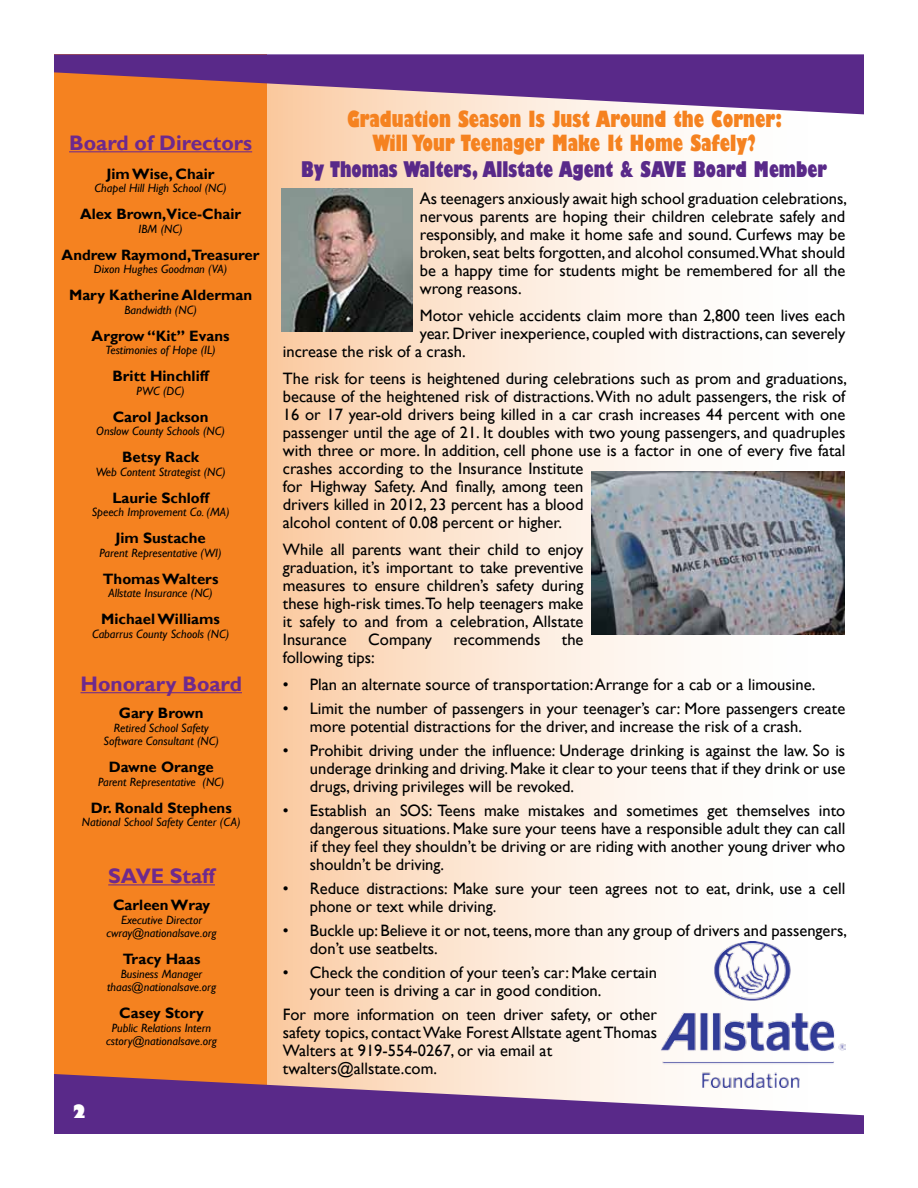
<style>
.page{position:relative;width:918px;height:1188px;background:#fff}
.page>*{position:absolute;margin:0;border:0;box-sizing:border-box;transform-origin:0 0}
.t1{font:800 condensed 21.75px/24.6px "Gill Sans";color:#f58220;text-align:center}
.t2{font:800 condensed 21px "Gill Sans";color:#592989}
.t3{font:700 21px "Gill Sans";color:#6e298d}
.t4{font:800 18px "Gill Sans";color:#fff}
.t5{font:16.5px/18px "Gill Sans";color:#000}
.t6{font:700 15px "Gill Sans";color:#000}
.t7{font:italic 12px/13.5px "Gill Sans";color:#000;text-align:center}
</style>
<div class="page">
<div style="left:266px;top:70px;width:598px;height:1064px;background:linear-gradient(to right,#fbd0ac,#fff)"></div>
<div style="left:54px;top:54px;width:212px;height:1080px;background:#f58220"></div>
<hr style="left:81px;top:692px;width:161px;height:1px;background:#6e298d">
<hr style="left:108px;top:884px;width:107px;height:1px;background:#6e298d">
<hr style="left:69px;top:151px;width:183px;height:1px;background:#6e298d">
<svg style="left:54px;top:1074px;width:810px;height:60px;fill:#592989"></svg>
<svg style="left:54px;top:54px;width:810px;height:60px;fill:#592989"></svg>
<img style="left:281px;top:189px;width:131px;height:143px">
<img style="left:591px;top:471px;width:254px;height:163px">
<img style="left:660px;top:942px;width:185px;height:145px">
<p class="t3" style="left:69px;top:131px;width:185px">Board of Directors</p>
<p class="t6" style="left:107px;top:165px;width:110px">Jim Wise, Chair</p>
<p class="t7" style="left:95px;top:182px;width:134px">Chapel Hill High School (NC)</p>
<p class="t6" style="left:80px;top:205px;width:163px">Alex Brown,Vice-Chair</p>
<p class="t7" style="left:139px;top:222px;width:45px">IBM (NC)</p>
<p class="t6" style="left:62px;top:246px;width:200px">Andrew Raymond,Treasurer</p>
<p class="t7" style="left:94px;top:263px;width:135px">Dixon Hughes Goodman (VA)</p>
<p class="t6" style="left:69px;top:286px;width:185px">Mary Katherine Alderman</p>
<p class="t7" style="left:124px;top:303px;width:74px">Bandwidth (NC)</p>
<p class="t6" style="left:92px;top:327px;width:139px">Argrow “Kit” Evans</p>
<p class="t7" style="left:106px;top:344px;width:112px">Testimonies of Hope (IL)</p>
<p class="t6" style="left:112px;top:367px;width:98px">Britt Hinchliff</p>
<p class="t7" style="left:137px;top:384px;width:49px">PWC (DC)</p>
<p class="t6" style="left:113px;top:408px;width:97px">Carol Jackson</p>
<p class="t7" style="left:96px;top:425px;width:130px">Onslow County Schools (NC)</p>
<p class="t6" style="left:122px;top:448px;width:78px">Betsy Rack</p>
<p class="t7" style="left:96px;top:465px;width:131px">Web Content Strategist (NC)</p>
<p class="t6" style="left:112px;top:489px;width:98px">Laurie Schloff</p>
<p class="t7" style="left:92px;top:506px;width:139px">Speech Improvement Co. (MA)</p>
<p class="t6" style="left:115px;top:529px;width:92px">Jim Sustache</p>
<p class="t7" style="left:100px;top:546px;width:124px">Parent Representative (WI)</p>
<p class="t6" style="left:103px;top:570px;width:117px">Thomas Walters</p>
<p class="t7" style="left:109px;top:587px;width:106px">Allstate Insurance (NC)</p>
<p class="t6" style="left:101px;top:610px;width:120px">Michael Williams</p>
<p class="t7" style="left:92px;top:627px;width:139px">Cabarrus County Schools (NC)</p>
<p class="t3" style="left:81px;top:671px;width:163px">Honorary Board</p>
<p class="t6" style="left:119px;top:704px;width:86px">Gary Brown</p>
<p class="t7" style="left:104px;top:721px;width:117px">Retired School Safety<br>Software Consultant (NC)</p>
<p class="t6" style="left:109px;top:758px;width:107px">Dawne Orange</p>
<p class="t7" style="left:98px;top:775px;width:128px">Parent Representative (NC)</p>
<p class="t6" style="left:91px;top:799px;width:143px">Dr. Ronald Stephens</p>
<p class="t7" style="left:82px;top:816px;width:160px">National School Safety Center (CA)</p>
<p class="t3" style="left:108px;top:864px;width:108px">SAVE Staff</p>
<p class="t6" style="left:113px;top:896px;width:99px">Carleen Wray</p>
<p class="t7" style="left:107px;top:913px;width:112px">Executive Director cwray@nationalsave.org</p>
<p class="t6" style="left:123px;top:950px;width:79px">Tracy Haas</p>
<p class="t7" style="left:107px;top:967px;width:111px">Business Manager thaas@nationalsave.org</p>
<p class="t6" style="left:119px;top:1004px;width:86px">Casey Story</p>
<p class="t7" style="left:106px;top:1021px;width:112px">Public Relations Intern cstory@nationalsave.org</p>
<p class="t4" style="left:72px;top:1100px;width:17px">2</p>
<h1 class="t1" style="left:347px;top:108px;width:436px">Graduation Season Is Just Around the Corner:<br>Will Your Teenager Make It Home Safely?</h1>
<p class="t2" style="left:301px;top:156px;width:527px">By Thomas Walters, Allstate Agent &amp; SAVE Board Member</p>
<p class="t5" style="left:420px;top:189px;width:429px;text-align:justify">As teenagers anxiously await high school graduation celebrations, nervous parents are hoping their children celebrate safely and responsibly, and make it home safe and sound. Curfews may be broken, seat belts forgotten, and alcohol consumed.What should be a happy time for students might be remembered for all the wrong reasons.</p>
<p class="t5" style="left:420px;top:306px;width:427px">Motor vehicle accidents claim more than 2,800 teen lives each</p>
<p class="t5" style="left:420px;top:324px;width:427px">year. Driver inexperience, coupled with distractions, can severely</p>
<p class="t5" style="left:283px;top:342px;width:184px">increase the risk of a crash.</p>
<p class="t5" style="left:283px;top:369px;width:566px">The risk for teens is heightened during celebrations such as prom and graduations, because of the heightened risk of distractions. With no adult passengers, the risk of 16 or 17 year-old drivers being killed in a car crash increases 44 percent with one passenger until the age of 21. It doubles with two young passengers, and quadruples with three or more. In addition, cell phone use is a factor in one of every five fatal crashes according to the Insurance Institute<br>for Highway Safety. And finally, among teen<br>drivers killed in 2012, 23 percent has a blood<br>alcohol content of 0.08 percent or higher.</p>
<p class="t5" style="left:283px;top:540px;width:302px;text-align:justify">While all parents want their child to enjoy graduation, it’s important to take preventive measures to ensure children’s safety during these high-risk times.To help teenagers make it safely to and from a celebration, Allstate Insurance</p>
<p class="t5" style="left:368px;top:630px;width:65px">Company</p>
<p class="t5" style="left:454px;top:630px;width:88px">recommends</p>
<p class="t5" style="left:562px;top:630px;width:23px">the</p>
<p class="t5" style="left:283px;top:648px;width:93px">following tips:</p>
<p class="t5" style="left:283px;top:675px;width:534px">• Plan an alternate source of transportation: Arrange for a cab or a limousine.</p>
<p class="t5" style="left:310px;top:699px;width:537px;text-indent:-27px">• Limit the number of passengers in your teenager’s car: More passengers create more potential distractions for the driver, and increase the risk of a crash.</p>
<p class="t5" style="left:310px;top:741px;width:537px;text-align:justify;text-indent:-27px">• Prohibit driving under the influence: Underage drinking is against the law. So is underage drinking and driving. Make it clear to your teens that if they drink or use drugs, driving privileges will be revoked.</p>
<p class="t5" style="left:310px;top:801px;width:537px;text-align:justify;text-indent:-27px">• Establish an SOS: Teens make mistakes and sometimes get themselves into dangerous situations. Make sure your teens have a responsible adult they can call if they feel they shouldn’t be driving or are riding with another young driver who shouldn’t be driving.</p>
<p class="t5" style="left:310px;top:879px;width:537px;text-indent:-27px">• Reduce distractions: Make sure your teen agrees not to eat, drink, use a cell phone or text while driving.</p>
<p class="t5" style="left:310px;top:921px;width:539px;text-indent:-27px">• Buckle up: Believe it or not, teens, more than any group of drivers and passengers, don’t use seatbelts.</p>
<p class="t5" style="left:310px;top:963px;width:349px;text-indent:-27px">• Check the condition of your teen’s car: Make certain your teen is driving a car in good condition.</p>
<p class="t5" style="left:283px;top:1005px;width:376px">For more information on teen driver safety, or other safety topics, contact Wake Forest Allstate agent Thomas Walters at 919-554-0267, or via email at twalters@allstate.com.</p>
</div>
